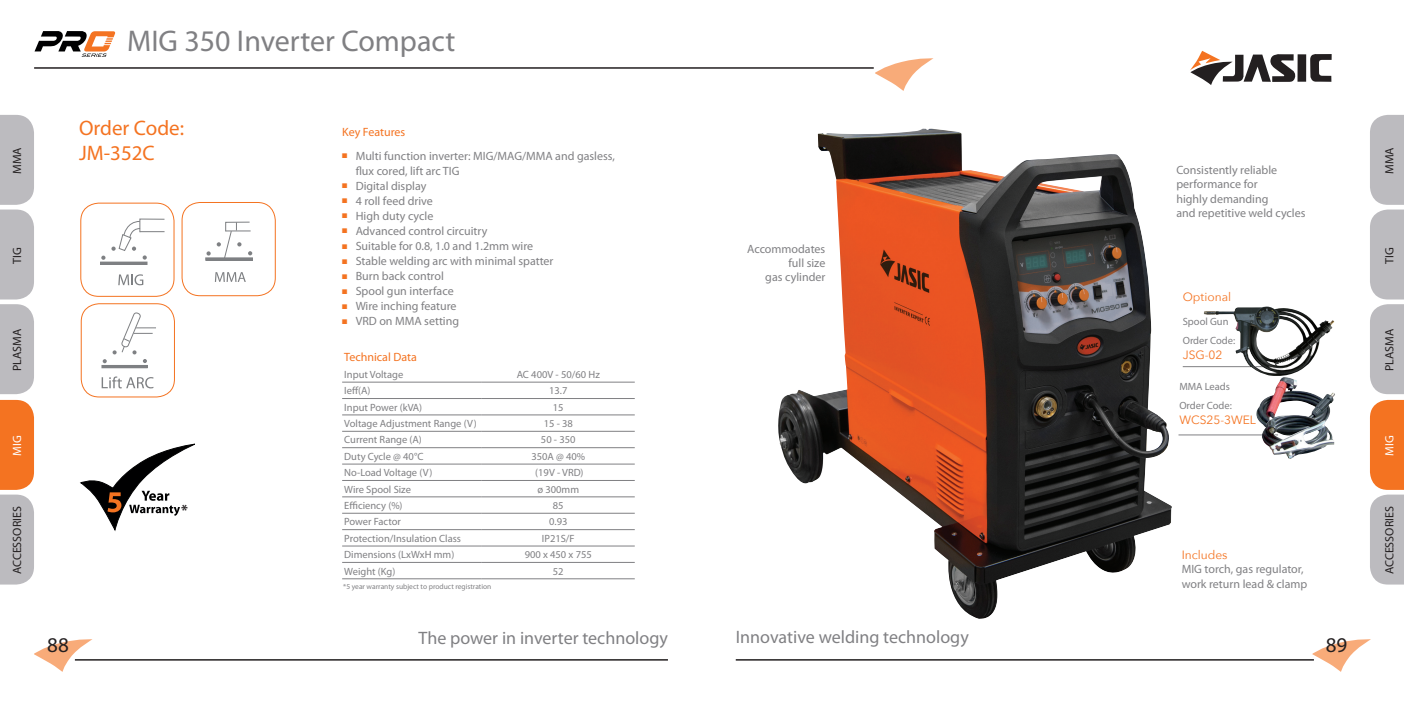
<style>
.page{position:relative;width:1404px;height:702px;background:#fff}
.page>*{position:absolute;margin:0;border:0;box-sizing:border-box;transform-origin:0 0}
.t1{font:30px "Myriad Pro";color:#808083}
.t2{font:21px/25.2px "Myriad Pro";color:#f47321}
.t3{font:21px "Myriad Pro";color:#231f20}
.t4{font:18px "Myriad Pro";color:#808083}
.t5{font:700 15px "Myriad Pro";color:#231f20}
.t6{font:12px/14.4px "Myriad Pro";color:#808083}
.t7{font:12px "Myriad Pro";color:#231f20}
.JASIC_TABLE_1{font:12px "Avenir Next";color:#f47321}
.Key_Features{font:12px "Myriad Pro";color:#f47321}
.t8{font:12px "Myriad Pro";color:#fff}
.Table_Left{font:10.5px "Myriad Pro";color:#808083}
.Table_RIght{font:10.5px "Myriad Pro";color:#808083}
.JASIC_TABLE_1-2{font:10.5px "Myriad Pro";color:#808083}
.t9{font:7.5px "Myriad Pro";color:#808083}
.s1{color:#f47321}
</style>
<div class="page">
<hr style="left:735px;top:659px;width:578px;height:1px;background:#231f20">
<svg style="left:1312px;top:639px;width:58px;height:33px"></svg>
<hr style="left:75px;top:659px;width:593px;height:1px;background:#231f20">
<svg style="left:34px;top:639px;width:58px;height:33px"></svg>
<hr style="left:342px;top:382px;width:140px;height:1px;background:#808083">
<hr style="left:482px;top:382px;width:152px;height:1px;background:#808083">
<hr style="left:342px;top:398px;width:140px;height:1px;background:#808083">
<hr style="left:482px;top:398px;width:152px;height:1px;background:#808083">
<hr style="left:342px;top:414px;width:140px;height:1px;background:#808083">
<hr style="left:482px;top:414px;width:152px;height:1px;background:#808083">
<hr style="left:342px;top:431px;width:140px;height:1px;background:#808083">
<hr style="left:482px;top:431px;width:152px;height:1px;background:#808083">
<hr style="left:342px;top:447px;width:140px;height:1px;background:#808083">
<hr style="left:482px;top:447px;width:152px;height:1px;background:#808083">
<hr style="left:342px;top:464px;width:140px;height:1px;background:#808083">
<hr style="left:482px;top:464px;width:152px;height:1px;background:#808083">
<hr style="left:342px;top:480px;width:140px;height:1px;background:#808083">
<hr style="left:482px;top:480px;width:152px;height:1px;background:#808083">
<hr style="left:342px;top:496px;width:140px;height:1px;background:#808083">
<hr style="left:482px;top:496px;width:152px;height:1px;background:#808083">
<hr style="left:342px;top:513px;width:140px;height:1px;background:#808083">
<hr style="left:482px;top:513px;width:152px;height:1px;background:#808083">
<hr style="left:342px;top:529px;width:140px;height:1px;background:#808083">
<hr style="left:482px;top:529px;width:152px;height:1px;background:#808083">
<hr style="left:342px;top:545px;width:140px;height:1px;background:#808083">
<hr style="left:482px;top:545px;width:152px;height:1px;background:#808083">
<hr style="left:342px;top:562px;width:140px;height:1px;background:#808083">
<hr style="left:482px;top:562px;width:152px;height:1px;background:#808083">
<hr style="left:342px;top:578px;width:140px;height:1px;background:#808083">
<hr style="left:482px;top:578px;width:152px;height:1px;background:#808083">
<svg style="left:35px;top:31px;width:81px;height:26px"></svg>
<hr style="left:34px;top:67px;width:839px;height:2px;background:#231f20">
<div style="left:81px;top:203px;width:93px;height:93px;border:1px solid #f47321;border-radius:18px"></div>
<div style="left:182px;top:202px;width:93px;height:94px;border:1px solid #f47321;border-radius:18px"></div>
<div style="left:100px;top:261px;width:47px;height:4px;border:1px solid #7e8083"></div>
<svg style="left:101px;top:255px;width:4px;height:5px"></svg>
<svg style="left:111px;top:218px;width:54px;height:41px"></svg>
<svg style="left:118px;top:274px;width:25px;height:11px"></svg>
<svg style="left:215px;top:272px;width:31px;height:10px"></svg>
<div style="left:205px;top:257px;width:48px;height:4px;border:1px solid #7e8083"></div>
<svg style="left:206px;top:251px;width:5px;height:4px"></svg>
<svg style="left:217px;top:221px;width:35px;height:38px"></svg>
<div style="left:81px;top:303px;width:94px;height:94px;border:1px solid #f47321;border-radius:18px"></div>
<svg style="left:102px;top:376px;width:51px;height:12px"></svg>
<div style="left:101px;top:365px;width:47px;height:3px;border:1px solid #7e8083"></div>
<svg style="left:103px;top:312px;width:53px;height:51px"></svg>
<svg style="left:80px;top:444px;width:115px;height:86px"></svg>
<svg style="left:875px;top:58px;width:58px;height:33px"></svg>
<img style="left:778px;top:129px;width:394px;height:490px">
<svg style="left:0;top:400px;width:34px;height:184px;background:#da9d79"></svg>
<svg style="left:0;top:115px;width:34px;height:279px;background:#c0bfc3"></svg>
<svg style="left:1370px;top:400px;width:33px;height:184px;background:#da9d79"></svg>
<svg style="left:1370px;top:115px;width:33px;height:279px;background:#c1c0c3"></svg>
<svg style="left:1190px;top:51px;width:106px;height:34px"></svg>
<div style="left:1297px;top:54px;width:8px;height:28px;background:#231f20"></div>
<svg style="left:1310px;top:54px;width:21px;height:28px"></svg>
<hr style="left:1182px;top:366px;width:96px;height:1px;background:#808083">
<img style="left:1203px;top:306px;width:131px;height:70px">
<img style="left:1256px;top:377px;width:78px;height:45px">
<hr style="left:1178px;top:434px;width:99px;height:1px;background:#808083">
<img style="left:1260px;top:415px;width:74px;height:44px">
<p class="t1" style="left:127px;top:23px;width:329px">MIG 350 Inverter Compact</p>
<p class="t7" style="left:10px;top:174px;width:28px;rotate:-90deg">MMA</p>
<p class="t7" style="left:10px;top:263px;width:18px;rotate:-90deg">TIG</p>
<p class="t7" style="left:10px;top:371px;width:44px;rotate:-90deg">PLASMA</p>
<p class="t8" style="left:10px;top:455px;width:22px;rotate:-90deg">MIG</p>
<p class="t7" style="left:10px;top:574px;width:69px;rotate:-90deg">ACCESSORIES</p>
<p class="t2" style="left:79px;top:115px;width:106px">Order Code:<br>JM-352C</p>
<p class="t5" style="left:181px;top:501px;width:8px">*</p>
<p class="Key_Features" style="left:342px;top:125px;width:65px">Key Features</p>
<p class="t6" style="left:342px;top:148px;width:274px"><span class="s1">■</span> Multi function inverter: MIG/MAG/MMA and gasless,</p>
<p class="t6" style="left:355px;top:163px;width:105px">flux cored, lift arc TIG</p>
<p class="t6" style="left:342px;top:178px;width:86px"><span class="s1">■</span> Digital display</p>
<p class="t6" style="left:342px;top:193px;width:92px"><span class="s1">■</span> 4 roll feed drive</p>
<p class="t6" style="left:342px;top:208px;width:93px"><span class="s1">■</span> High duty cycle</p>
<p class="t6" style="left:342px;top:223px;width:147px"><span class="s1">■</span> Advanced control circuitry</p>
<p class="t6" style="left:342px;top:238px;width:192px"><span class="s1">■</span> Suitable for 0.8, 1.0 and 1.2mm wire</p>
<p class="t6" style="left:342px;top:253px;width:213px"><span class="s1">■</span> Stable welding arc with minimal spatter</p>
<p class="t6" style="left:342px;top:268px;width:103px"><span class="s1">■</span> Burn back control</p>
<p class="t6" style="left:342px;top:283px;width:113px"><span class="s1">■</span> Spool gun interface</p>
<p class="t6" style="left:342px;top:298px;width:116px"><span class="s1">■</span> Wire inching feature</p>
<p class="t6" style="left:342px;top:313px;width:118px"><span class="s1">■</span> VRD on MMA setting</p>
<p class="Key_Features" style="left:344px;top:350px;width:74px">Technical Data</p>
<p class="Table_Left" style="left:344px;top:368px;width:60px">Input Voltage</p>
<p class="Table_RIght" style="left:516px;top:368px;width:85px">AC 400V - 50/60 Hz</p>
<p class="Table_Left" style="left:344px;top:384px;width:28px">Ieff(A)</p>
<p class="Table_RIght" style="left:549px;top:384px;width:20px">13.7</p>
<p class="Table_Left" style="left:344px;top:400px;width:79px">Input Power (kVA)</p>
<p class="Table_RIght" style="left:553px;top:400px;width:12px">15</p>
<p class="Table_Left" style="left:344px;top:417px;width:134px">Voltage Adjustment Range (V)</p>
<p class="Table_RIght" style="left:543px;top:417px;width:31px">15 - 38</p>
<p class="Table_Left" style="left:344px;top:433px;width:79px">Current Range (A)</p>
<p class="Table_RIght" style="left:541px;top:433px;width:36px">50 - 350</p>
<p class="Table_Left" style="left:344px;top:450px;width:81px">Duty Cycle @ 40°C</p>
<p class="Table_RIght" style="left:531px;top:450px;width:55px">350A @ 40%</p>
<p class="Table_Left" style="left:344px;top:466px;width:90px">No-Load Voltage (V)</p>
<p class="Table_RIght" style="left:535px;top:466px;width:50px">(19V - VRD)</p>
<p class="Table_Left" style="left:344px;top:482px;width:68px">Wire Spool Size</p>
<p class="Table_RIght" style="left:537px;top:482px;width:43px">ø 300mm</p>
<p class="Table_Left" style="left:344px;top:499px;width:60px">Efficiency (%)</p>
<p class="Table_RIght" style="left:553px;top:499px;width:12px">85</p>
<p class="Table_Left" style="left:344px;top:515px;width:58px">Power Factor</p>
<p class="Table_RIght" style="left:549px;top:515px;width:20px">0.93</p>
<p class="Table_Left" style="left:344px;top:531px;width:118px">Protection/Insulation Class</p>
<p class="Table_RIght" style="left:542px;top:531px;width:34px">IP21S/F</p>
<p class="Table_Left" style="left:344px;top:548px;width:111px">Dimensions (LxWxH mm)</p>
<p class="Table_RIght" style="left:524px;top:548px;width:69px">900 x 450 x 755</p>
<p class="Table_Left" style="left:344px;top:564px;width:53px">Weight (Kg)</p>
<p class="Table_RIght" style="left:553px;top:564px;width:12px">52</p>
<p class="t9" style="left:343px;top:582px;width:150px">*5 year warranty subject to product registration</p>
<p class="t6" style="left:747px;top:241px;width:80px;text-align:right">Accommodates full size<br>gas cylinder</p>
<p class="t6" style="left:1176px;top:162px;width:131px">Consistently reliable performance for<br>highly demanding<br>and repetitive weld cycles</p>
<p class="JASIC_TABLE_1" style="left:1182px;top:287px;width:50px">Optional</p>
<p class="Table_Left" style="left:1182px;top:315px;width:47px">Spool Gun</p>
<p class="JASIC_TABLE_1-2" style="left:1182px;top:334px;width:54px">Order Code:</p>
<p class="JASIC_TABLE_1" style="left:1182px;top:344px;width:41px">JSG-02</p>
<p class="JASIC_TABLE_1-2" style="left:1179px;top:380px;width:52px">MMA Leads</p>
<p class="JASIC_TABLE_1-2" style="left:1179px;top:399px;width:54px">Order Code:</p>
<p class="JASIC_TABLE_1" style="left:1179px;top:409px;width:78px">WCS25-3WEL</p>
<p class="JASIC_TABLE_1" style="left:1181px;top:544px;width:47px">Includes</p>
<p class="t6" style="left:1181px;top:561px;width:127px">MIG torch, gas regulator, work return lead &amp; clamp</p>
<p class="t7" style="left:1381px;top:174px;width:28px;rotate:-90deg">MMA</p>
<p class="t7" style="left:1381px;top:263px;width:18px;rotate:-90deg">TIG</p>
<p class="t7" style="left:1381px;top:371px;width:44px;rotate:-90deg">PLASMA</p>
<p class="t8" style="left:1381px;top:455px;width:22px;rotate:-90deg">MIG</p>
<p class="t7" style="left:1381px;top:574px;width:69px;rotate:-90deg">ACCESSORIES</p>
<h2 class="t3" style="left:47px;top:631px;width:23px">88</h2>
<h3 class="t4" style="left:418px;top:626px;width:251px">The power in inverter technology</h3>
<h3 class="t4" style="left:735px;top:626px;width:234px">Innovative welding technology</h3>
<h2 class="t3" style="left:1325px;top:631px;width:23px">89</h2>
</div>
